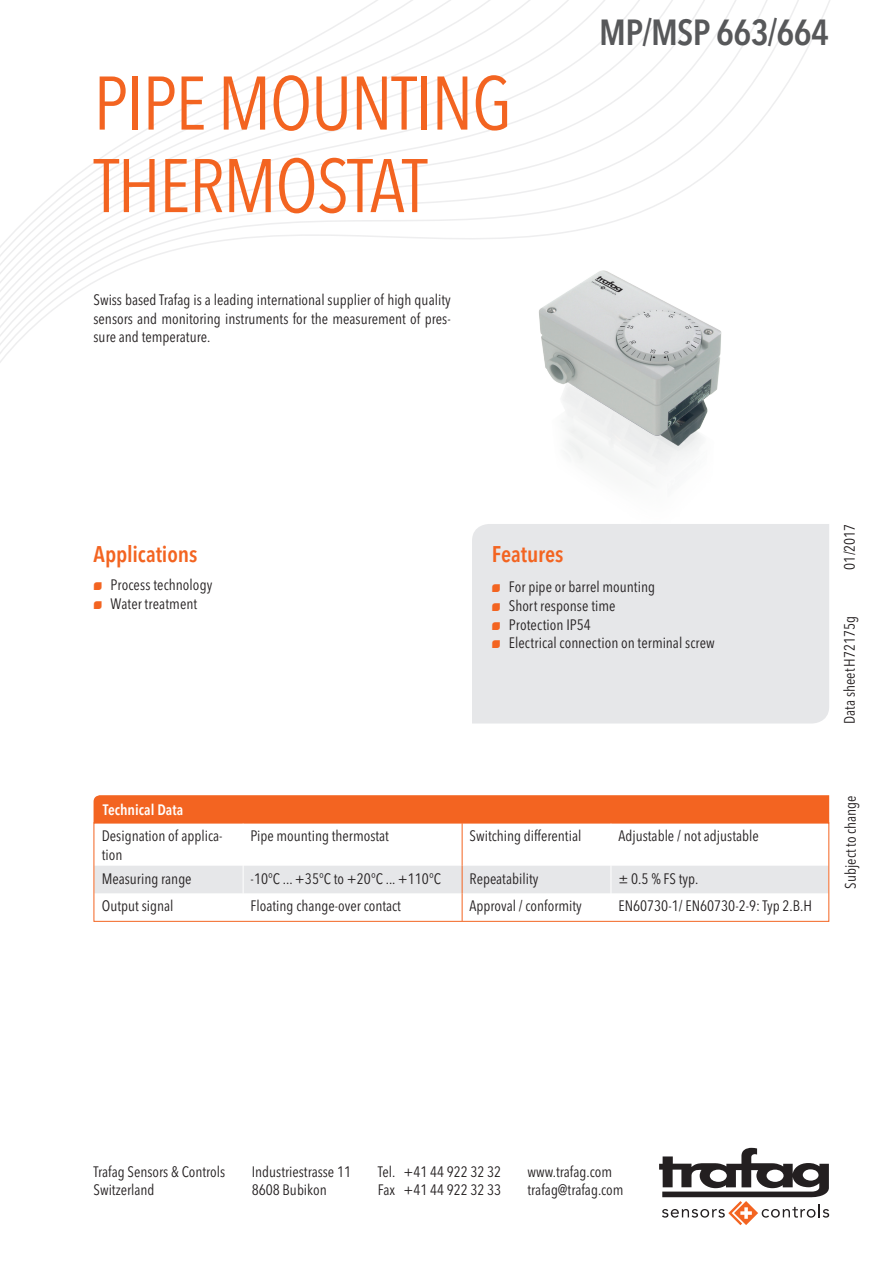
<style>
.page{position:relative;width:893px;height:1263px;background:#fff}
.page>*{position:absolute;margin:0;border:0;box-sizing:border-box;transform-origin:0 0}
.t1{font:condensed 75px/82.5px "Avenir Next LT Pro";letter-spacing:-.02em;color:#f36421}
.t2{font:600 condensed 36px "Avenir Next LT Pro";letter-spacing:-.02em;color:#57585a}
.t3{font:600 condensed 22.5px "Avenir Next LT Pro";letter-spacing:-.005em;color:#f36421}
.t4{font:condensed 15px/18.8px "Avenir Next LT Pro";color:#231f20}
.t5{font:600 condensed 15px "Avenir Next LT Pro";color:#fff}
.s1{font-family:"Trafag Pictos";font-stretch:normal;font-size:10.5px;color:#f36421}
</style>
<div class="page">
<svg style="left:659px;top:1148px;width:170px;height:77px"></svg>
<svg style="left:0;top:0;width:830px;height:363px"></svg>
<div style="left:472px;top:524px;width:357px;height:199px;background:#e6e7e9"></div>
<img style="left:471px;top:232px;width:314px;height:314px">
<div style="left:94px;top:795px;width:735px;height:27px;background:#f36421"></div>
<hr style="left:462px;top:823px;width:1px;height:43px;background:#f36421">
<svg style="left:96px;top:866px;width:731px;height:54px"></svg>
<div style="left:94px;top:822px;width:735px;height:100px;border:1px solid #f36421"></div>
<h1 class="t1" style="left:94px;top:62px;width:420px">Pipe Mounting<br>Therm ostat</h1>
<p class="t4" style="left:94px;top:290px;width:359px;text-align:justify">Swiss based Trafag is a leading international supplier of high quality sensors and monitoring instruments for the measurement of pres&shy;sure and temperature.</p>
<h2 class="t2" style="left:599px;top:10px;width:231px">MP/MSP 663/664</h2>
<h3 class="t3" style="left:94px;top:540px;width:105px">Applications</h3>
<p class="t4" style="left:94px;top:575px;width:120px"><span class="s1">N</span> Process technology<br><span class="s1">N</span> Water treatment</p>
<h3 class="t3" style="left:492px;top:541px;width:73px">Features</h3>
<p class="t4" style="left:492px;top:577px;width:225px"><span class="s1">N</span> For pipe or barrel mounting<br><span class="s1">N</span> Short response time<br><span class="s1">N</span> Protection I P54<br><span class="s1">N</span> Electrical connection on terminal screw</p>
<p class="t5" style="left:103px;top:800px;width:82px">Technical Data</p>
<p class="t4" style="left:102px;top:827px;width:122px">Designation of applica&shy;tion</p>
<p class="t4" style="left:251px;top:827px;width:140px">Pipe mounting thermostat</p>
<p class="t4" style="left:470px;top:827px;width:113px">Switching differential</p>
<p class="t4" style="left:618px;top:827px;width:142px">Adjustable / not adjustable</p>
<p class="t4" style="left:102px;top:869px;width:91px">Measuring range</p>
<p class="t4" style="left:251px;top:869px;width:192px">-10°C ... +35°C to +20°C ... +110°C</p>
<p class="t4" style="left:470px;top:869px;width:70px">Repeatability</p>
<p class="t4" style="left:618px;top:869px;width:81px">± 0.5 % FS typ.</p>
<p class="t4" style="left:102px;top:897px;width:73px">Output signal</p>
<p class="t4" style="left:251px;top:897px;width:152px">Floating change-over contact</p>
<p class="t4" style="left:470px;top:897px;width:114px">Approval / conformity</p>
<p class="t4" style="left:618px;top:897px;width:193px">EN60730-1/ EN60730-2-9: Typ 2.B.H</p>
<p class="t4" style="left:840px;top:570px;width:48px;rotate:-90deg">01/2017</p>
<p class="t4" style="left:840px;top:724px;width:109px;rotate:-90deg">Data sheetH72175g</p>
<p class="t4" style="left:841px;top:889px;width:95px;rotate:-90deg">Subject to change</p>
<p class="t4" style="left:94px;top:1162px;width:133px">Trafag Sensors &amp; Controls<br>Switzerland</p>
<p class="t4" style="left:252px;top:1162px;width:101px">Industriestrasse 11<br>8608 Bubikon</p>
<p class="t4" style="left:378px;top:1162px;width:125px">Tel. +41 44 922 32 32<br>Fax +41 44 922 32 33</p>
<p class="t4" style="left:528px;top:1162px;width:98px">www.trafag.com trafag@trafag.com</p>
</div>
